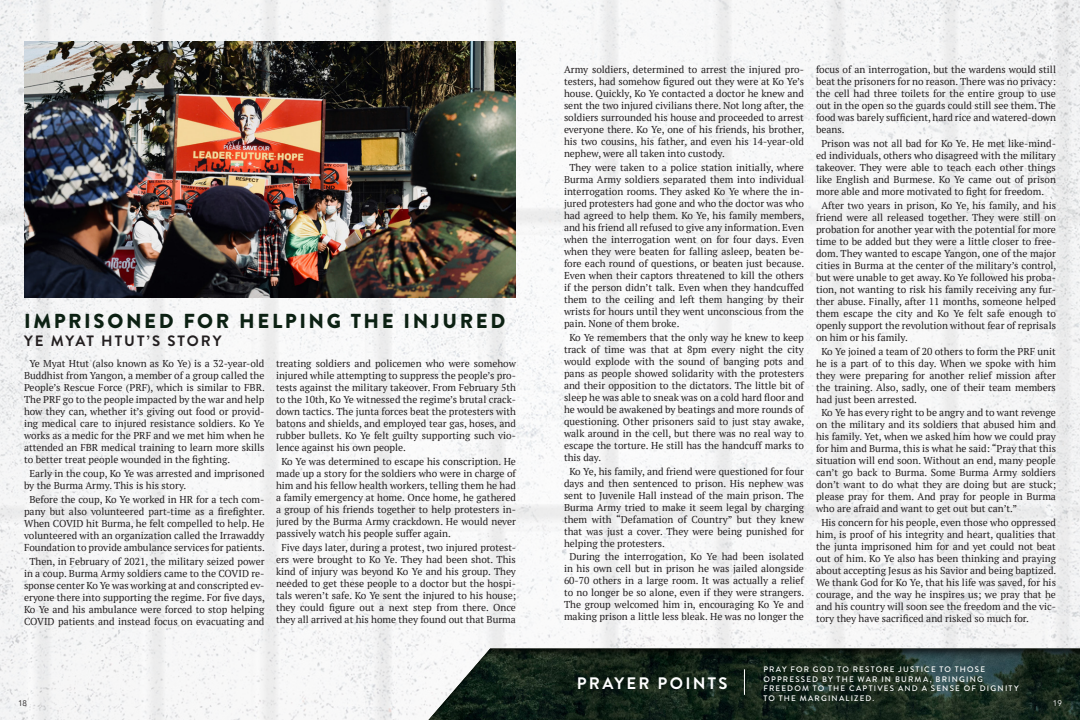
<style>
.page{position:relative;width:1080px;height:720px;background:#fff}
.page>*{position:absolute;margin:0;border:0;box-sizing:border-box;transform-origin:0 0}
.PAGE_HEADER{font:900 20.2px "Brandon Grotesque";letter-spacing:.13em;color:#0c2113}
.PRAYER_POINTS_TITLE{font:700 16.6px "Brandon Grotesque";letter-spacing:.135em;color:#fff}
.PAGE_SUBHEADER{font:700 15px "Brandon Grotesque";letter-spacing:.125em;color:#231f20}
.Paragraph{font:10px/12px "PT Serif";color:#231f20;text-align:justify}
.t1{font:8.1px "Avenir";color:#231f20}
.t2{font:8.1px "Avenir";color:#fff}
.PRAYER_POINTS{font:500 8px/9.6px "Brandon Grotesque";letter-spacing:.15em;color:#fff}
</style>
<div class="page">
<img style="left:0;top:0;width:1080px;height:720px">
<div style="left:420px;top:648px;width:660px;height:72px;background:#231f20;opacity:.8"></div>
<svg style="left:744px;top:669px;width:1px;height:26px"></svg>
<img style="left:24px;top:42px;width:492px;height:256px">
<p class="PAGE_HEADER" style="left:24px;top:307px;width:483px">IMPRISONED FOR HELPING THE INJURED</p>
<p class="Paragraph" style="left:24px;top:358px;width:242px;text-indent:5px">Ye Myat Htut (also known as Ko Ye) is a 32-year-old Buddhist from Yangon, a member of a group called the People’s Rescue Force (PRF), which is similar to FBR.<br>The PRF go to the people impacted by the war and help how they can, whether it’s giving out food or provid&shy;ing medical care to injured resistance soldiers. Ko Ye works as a medic for the PRF and we met him when he attended an FBR medical training to learn more skills to better treat people wounded in the fighting.</p>
<p class="Paragraph" style="left:24px;top:467px;width:242px;text-indent:5px">Early in the coup, Ko Ye was arrested and imprisoned by the Burma Army. This is his story.</p>
<p class="Paragraph" style="left:24px;top:493px;width:242px;text-align:center">Before the coup, Ko Ye worked in HR for a tech com&shy;pany but also volunteered part-time as a firefighter.<br>When COVID hit Burma, he felt compelled to help. He volunteered with an organization called the Irrawaddy Foundation to provide ambulance services for patients.</p>
<p class="Paragraph" style="left:24px;top:555px;width:242px;text-align:center">Then, in February of 2021, the military seized power in a coup. Burma Army soldiers came to the COVID re&shy;sponse center Ko Ye was working at and conscripted ev&shy;eryone there into supporting the regime. For five days, Ko Ye and his ambulance were forced to stop helping COVID patients and instead focus on evacuating and</p>
<p class="PAGE_SUBHEADER" style="left:24px;top:330px;width:199px">YE MYAT HTUT’S STORY</p>
<p class="Paragraph" style="left:276px;top:358px;width:242px">treating soldiers and policemen who were somehow injured while attempting to suppress the people’s pro&shy;tests against the military takeover. From February 5th to the 10th, Ko Ye witnessed the regime’s brutal crack&shy;down tactics. The junta forces beat the protesters with batons and shields, and employed tear gas, hoses, and rubber bullets. Ko Ye felt guilty supporting such vio&shy;lence against his own people.</p>
<p class="Paragraph" style="left:276px;top:455px;width:242px;text-indent:5px">Ko Ye was determined to escape his conscription. He made up a story for the soldiers who were in charge of him and his fellow health workers, telling them he had a family emergency at home. Once home, he gathered a group of his friends together to help protesters in&shy;jured by the Burma Army crackdown. He would never passively watch his people suffer again.</p>
<p class="Paragraph" style="left:276px;top:541px;width:242px;text-align:center">Five days later, during a protest, two injured protest&shy;ers were brought to Ko Ye. They had been shot. This kind of injury was beyond Ko Ye and his group. They needed to get these people to a doctor but the hospi&shy;tals weren’t safe. Ko Ye sent the injured to his house; they could figure out a next step from there. Once they all arrived at his home they found out that Burma</p>
<p class="Paragraph" style="left:564px;top:64px;width:242px">Army soldiers, determined to arrest the injured pro&shy;testers, had somehow figured out they were at Ko Ye’s house. Quickly, Ko Ye contacted a doctor he knew and sent the two injured civilians there. Not long after, the soldiers surrounded his house and proceeded to arrest everyone there. Ko Ye, one of his friends, his brother, his two cousins, his father, and even his 14-year-old nephew, were all taken into custody.</p>
<p class="Paragraph" style="left:564px;top:161px;width:242px;text-indent:5px">They were taken to a police station initially, where Burma Army soldiers separated them into individual interrogation rooms. They asked Ko Ye where the in&shy;jured protesters had gone and who the doctor was who had agreed to help them. Ko Ye, his family members, and his friend all refused to give any information. Even when the interrogation went on for four days. Even when they were beaten for falling asleep, beaten be&shy;fore each round of questions, or beaten just because.<br>Even when their captors threatened to kill the others if the person didn’t talk. Even when they handcuffed them to the ceiling and left them hanging by their wrists for hours until they went unconscious from the pain. None of them broke.</p>
<p class="Paragraph" style="left:564px;top:331px;width:242px;text-indent:5px">Ko Ye remembers that the only way he knew to keep track of time was that at 8pm every night the city would explode with the sound of banging pots and pans as people showed solidarity with the protesters and their opposition to the dictators. The little bit of sleep he was able to sneak was on a cold hard floor and he would be awakened by beatings and more rounds of questioning. Other prisoners said to just stay awake, walk around in the cell, but there was no real way to escape the torture. He still has the handcuff marks to this day.</p>
<p class="Paragraph" style="left:564px;top:465px;width:242px;text-indent:5px">Ko Ye, his family, and friend were questioned for four days and then sentenced to prison. His nephew was sent to Juvenile Hall instead of the main prison. The Burma Army tried to make it seem legal by charging them with “Defamation of Country” but they knew that was just a cover. They were being punished for helping the protesters.</p>
<p class="Paragraph" style="left:564px;top:551px;width:242px;text-align:center">During the interrogation, Ko Ye had been isolated in his own cell but in prison he was jailed alongside 60-70 others in a large room. It was actually a relief to no longer be so alone, even if they were strangers.<br>The group welcomed him in, encouraging Ko Ye and making prison a little less bleak. He was no longer the</p>
<p class="Paragraph" style="left:816px;top:64px;width:242px">focus of an interrogation, but the wardens would still beat the prisoners for no reason. There was no privacy: the cell had three toilets for the entire group to use out in the open so the guards could still see them. The food was barely sufficient, hard rice and watered-down beans.</p>
<p class="Paragraph" style="left:816px;top:137px;width:242px;text-indent:5px">Prison was not all bad for Ko Ye. He met like-mind&shy;ed individuals, others who disagreed with the military takeover. They were able to teach each other things like English and Burmese. Ko Ye came out of prison more able and more motivated to fight for freedom.</p>
<p class="Paragraph" style="left:816px;top:199px;width:242px;text-indent:5px">After two years in prison, Ko Ye, his family, and his friend were all released together. They were still on probation for another year with the potential for more time to be added but they were a little closer to free&shy;dom. They wanted to escape Yangon, one of the major cities in Burma at the center of the military’s control, but were unable to get away. Ko Ye followed his proba&shy;tion, not wanting to risk his family receiving any fur&shy;ther abuse. Finally, after 11 months, someone helped them escape the city and Ko Ye felt safe enough to openly support the revolution without fear of reprisals on him or his family.</p>
<p class="Paragraph" style="left:816px;top:345px;width:242px;text-indent:5px">Ko Ye joined a team of 20 others to form the PRF unit he is a part of to this day. When we spoke with him they were preparing for another relief mission after the training. Also, sadly, one of their team members had just been arrested.</p>
<p class="Paragraph" style="left:816px;top:407px;width:242px;text-indent:5px">Ko Ye has every right to be angry and to want revenge on the military and its soldiers that abused him and his family. Yet, when we asked him how we could pray for him and Burma, this is what he said: “Pray that this situation will end soon. Without an end, many people can’t go back to Burma. Some Burma Army soldiers don’t want to do what they are doing but are stuck; please pray for them. And pray for people in Burma who are afraid and want to get out but can’t.”</p>
<p class="Paragraph" style="left:816px;top:517px;width:242px;text-indent:5px">His concern for his people, even those who oppressed him, is proof of his integrity and heart, qualities that the junta imprisoned him for and yet could not beat out of him. Ko Ye also has been thinking and praying about accepting Jesus as his Savior and being baptized.<br>We thank God for Ko Ye, that his life was saved, for his courage, and the way he inspires us; we pray that he and his country will soon see the freedom and the vic&shy;tory they have sacrificed and risked so much for.</p>
<p class="PRAYER_POINTS" style="left:763px;top:665px;width:257px">PRAY FOR GOD TO RESTORE JUSTICE TO THOSE OPPRESSED BY THE WAR IN BURMA, BRINGING FREEDOM TO THE CAPTIVES AND A SENSE OF DIGNITY TO THE MARGINALIZED.</p>
<p class="PRAYER_POINTS_TITLE" style="left:577px;top:672px;width:152px">PRAYER POINTS</p>
<p class="t1" style="left:18px;top:697px;width:11px">18</p>
<p class="t2" style="left:1053px;top:697px;width:11px">19</p>
</div>
